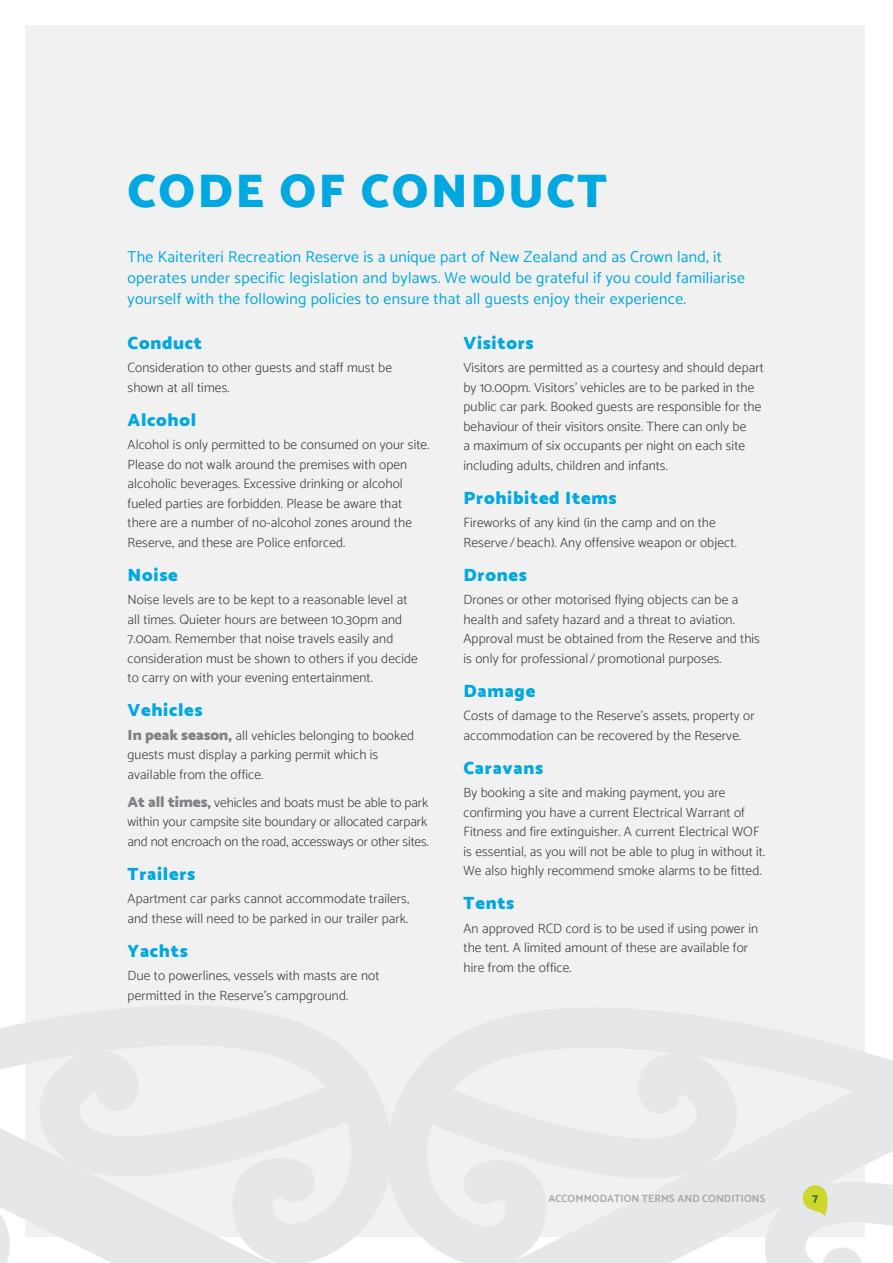
<style>
.page{position:relative;width:893px;height:1263px;background:#fff}
.page>*{position:absolute;margin:0;border:0;box-sizing:border-box;transform-origin:0 0}
.t1{font:900 48px "Catamaran";letter-spacing:.05em;color:#00a8e1}
.t2{font:900 18px "Catamaran";letter-spacing:.04em;color:#00a8e1}
.t3{font:15.75px/21px "Catamaran";letter-spacing:.02em;color:#00a8e1}
.t4{font:300 13.5px/19.5px "Catamaran";letter-spacing:.01em;color:#414042}
.t5{font:800 12px "Catamaran";color:#2c762e}
.t6{font:700 10.5px "Catamaran";letter-spacing:.01em;color:#a7a9ac}
.s1{font-weight:900;font-size:15px;color:#808285}
</style>
<div class="page">
<div style="left:26px;top:26px;width:839px;height:1211px;background:#f1f1f2"></div>
<svg style="left:0;top:1005px;width:893px;height:258px;fill:#e6e7e8"></svg>
<svg style="left:803px;top:1185px;width:27px;height:32px"></svg>
<h1 class="t1" style="left:128px;top:162px;width:481px">CODE OF CONDUCT</h1>
<p class="t3" style="left:128px;top:246px;width:619px">The Kaiteriteri Recreation Reserve is a unique part of New Zealand and as Crown land, it operates under specific legislation and bylaws. We would be grateful if you could familiarise yourself with the following policies to ensure that all guests enjoy their experience.</p>
<h2 class="t2" style="left:128px;top:332px;width:76px">Conduct</h2>
<p class="t4" style="left:128px;top:358px;width:266px">Consideration to other guests and staff must be shown at all times.</p>
<h2 class="t2" style="left:128px;top:409px;width:70px">Alcohol</h2>
<p class="t4" style="left:128px;top:435px;width:303px">Alcohol is only permitted to be consumed on your site.<br>Please do not walk around the premises with open alcoholic beverages. Excessive drinking or alcohol fueled parties are forbidden. Please be aware that there are a number of no-alcohol zones around the Reserve, and these are Police enforced.</p>
<h2 class="t2" style="left:128px;top:564px;width:52px">Noise</h2>
<p class="t4" style="left:128px;top:590px;width:292px">Noise levels are to be kept to a reasonable level at all times. Quieter hours are between 10.30pm and 7.00am. Remember that noise travels easily and consideration must be shown to others if you decide to carry on with your evening entertainment.</p>
<h2 class="t2" style="left:128px;top:699px;width:77px">Vehicles</h2>
<p class="t4" style="left:128px;top:725px;width:288px"><span class="s1">In peak season,</span> all vehicles belonging to booked guests must display a parking permit which is available from the office.</p>
<p class="t4" style="left:128px;top:792px;width:303px;text-align:justify"><span class="s1">At all times,</span> vehicles and boats must be able to park within your campsite site boundary or allocated carpark and not encroach on the road, accessways or other sites.</p>
<h2 class="t2" style="left:128px;top:863px;width:69px">Trailers</h2>
<p class="t4" style="left:128px;top:889px;width:283px">Apartment car parks cannot accommodate trailers, and these will need to be parked in our trailer park.</p>
<h2 class="t2" style="left:128px;top:940px;width:62px">Yachts</h2>
<p class="t4" style="left:128px;top:966px;width:253px">Due to powerlines, vessels with masts are not permitted in the Reserve’s campground.</p>
<h2 class="t2" style="left:463px;top:332px;width:72px">Visitors</h2>
<p class="t4" style="left:463px;top:358px;width:302px">Visitors are permitted as a courtesy and should depart by 10.00pm. Visitors’ vehicles are to be parked in the public car park. Booked guests are responsible for the behaviour of their visitors onsite. There can only be<br>a maximum of six occupants per night on each site including adults, children and infants.</p>
<h2 class="t2" style="left:463px;top:487px;width:155px">Prohibited Items</h2>
<p class="t4" style="left:463px;top:513px;width:275px">Fireworks of any kind (in the camp and on the<br>Reserve / beach). Any offensive weapon or object.</p>
<h2 class="t2" style="left:463px;top:564px;width:65px">Drones</h2>
<p class="t4" style="left:463px;top:590px;width:298px">Drones or other motorised flying objects can be a health and safety hazard and a threat to aviation.<br>Approval must be obtained from the Reserve and this is only for professional/ promotional purposes.</p>
<h2 class="t2" style="left:463px;top:680px;width:73px">Damage</h2>
<p class="t4" style="left:463px;top:706px;width:293px">Costs of damage to the Reserve’s assets, property or accommodation can be recovered by the Reserve.</p>
<h2 class="t2" style="left:463px;top:757px;width:81px">Caravans</h2>
<p class="t4" style="left:463px;top:783px;width:303px">By booking a site and making payment, you are confirming you have a current Electrical Warrant of Fitness and fire extinguisher. A current Electrical WOF is essential, as you will not be able to plug in without it.<br>We also highly recommend smoke alarms to be fitted.</p>
<h2 class="t2" style="left:463px;top:892px;width:52px">Tents</h2>
<p class="t4" style="left:463px;top:918px;width:296px">An approved RCD cord is to be used if using power in the tent. A limited amount of these are available for hire from the office.</p>
<p class="t6" style="left:549px;top:1192px;width:218px">ACCOMMODATION TERMS AND CONDITIONS</p>
<p class="t5" style="left:812px;top:1190px;width:7px">7</p>
</div>
